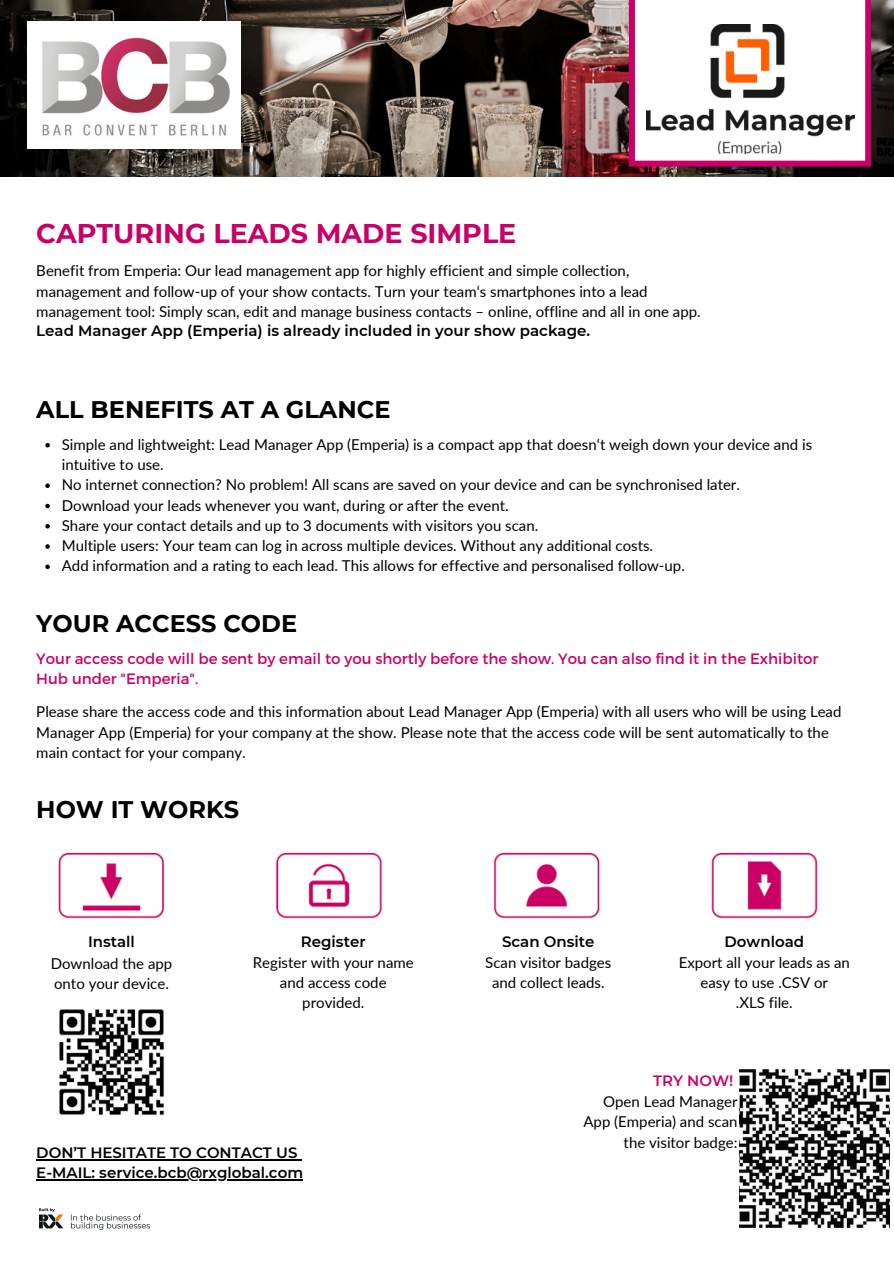
<style>
.page{position:relative;width:894px;height:1264px;background:#fff}
.page>*{position:absolute;margin:0;border:0;box-sizing:border-box;transform-origin:0 0}
.t1{font:700 27px "Montserrat";color:#c80067}
.t2{font:700 24px "Montserrat";color:#000}
.t3{font:15px/20.2px "Lato";color:#000}
.t4{font:600 15px "Montserrat";color:#000}
.t5{font:15px/20.2px "Montserrat";color:#c80067}
.t6{font:600 15px "Montserrat";color:#cd0067}
</style>
<div class="page">
<img style="left:39px;top:1208px;width:110px;height:21px">
<hr style="left:36px;top:1158px;width:261px;height:2px;background:#000">
<hr style="left:36px;top:1179px;width:267px;height:1px;background:#000">
<svg style="left:45px;top:443px;width:5px;height:4px"></svg>
<svg style="left:45px;top:483px;width:5px;height:5px"></svg>
<svg style="left:45px;top:504px;width:5px;height:4px"></svg>
<svg style="left:45px;top:524px;width:5px;height:4px"></svg>
<svg style="left:45px;top:544px;width:5px;height:5px"></svg>
<svg style="left:45px;top:564px;width:5px;height:5px"></svg>
<img style="left:739px;top:1069px;width:150px;height:159px">
<img style="left:58px;top:852px;width:760px;height:67px">
<img style="left:0;top:0;width:893px;height:177px">
<svg style="left:628px;top:0;width:242px;height:167px"></svg>
<img style="left:646px;top:24px;width:208px;height:129px">
<img style="left:28px;top:21px;width:212px;height:127px">
<img style="left:59px;top:1009px;width:106px;height:107px">
<p class="t1" style="left:36px;top:216px;width:481px">CAPTURING LEADS MADE SIMPLE</p>
<p class="t3" style="left:36px;top:260px;width:612px">Benefit from Emperia: Our lead management app for highly efficient and simple collection, management and follow-up of your show contacts. Turn your team‘s smartphones into a lead</p>
<h1 class="t3" style="left:36px;top:301px;width:665px">management tool: Simply scan, edit and manage business contacts – online, offline and all in one app.</h1>
<p class="t4" style="left:36px;top:321px;width:555px">Lead Manager App (Emperia) is already included in your show package.</p>
<p class="t2" style="left:36px;top:395px;width:355px">ALL BENEFITS AT A GLANCE</p>
<p class="t3" style="left:62px;top:434px;width:751px">Simple and lightweight: Lead Manager App (Emperia) is a compact app that doesn‘t weigh down your device and is intuitive to use.</p>
<p class="t3" style="left:62px;top:474px;width:679px">No internet connection? No problem! All scans are saved on your device and can be synchronised later.</p>
<p class="t3" style="left:62px;top:494px;width:448px">Download your leads whenever you want, during or after the event.</p>
<p class="t3" style="left:62px;top:515px;width:478px">Share your contact details and up to 3 documents with visitors you scan.</p>
<p class="t3" style="left:62px;top:535px;width:592px">Multiple users: Your team can log in across multiple devices. Without any additional costs.</p>
<p class="t3" style="left:62px;top:555px;width:624px">Add information and a rating to each lead. This allows for effective and personalised follow-up.</p>
<p class="t2" style="left:36px;top:608px;width:262px">YOUR ACCESS CODE</p>
<p class="t5" style="left:36px;top:647px;width:783px">Your access code will be sent by email to you shortly before the show. You can also find it in the Exhibitor<br>Hub under "Emperia".</p>
<p class="t3" style="left:36px;top:701px;width:806px">Please share the access code and this information about Lead Manager App (Emperia) with all users who will be using Lead<br>Manager App (Emperia) for your company at the show. Please note that the access code will be sent automatically to the main contact for your company.</p>
<p class="t2" style="left:36px;top:794px;width:204px">HOW IT WORKS</p>
<p class="t4" style="left:88px;top:932px;width:48px">Install</p>
<p class="t3" style="left:51px;top:952px;width:123px">Download the app</p>
<p class="t3" style="left:54px;top:973px;width:116px">onto your device.</p>
<p class="t4" style="left:301px;top:932px;width:66px">Register</p>
<p class="t3" style="left:253px;top:952px;width:162px">Register with your name</p>
<p class="t3" style="left:280px;top:972px;width:108px;text-align:center">and access code provided.</p>
<p class="t4" style="left:36px;top:1143px;width:262px">DON’T HESITATE TO CONTACT US</p>
<p class="t4" style="left:36px;top:1163px;width:268px">E-MAIL: service.bcb@rxglobal.com</p>
<h1 class="t4" style="left:502px;top:932px;width:94px">Scan Onsite</h1>
<p class="t3" style="left:485px;top:952px;width:128px">Scan visitor badges</p>
<p class="t3" style="left:492px;top:972px;width:114px">and collect leads.</p>
<p class="t4" style="left:724px;top:932px;width:81px">Download</p>
<p class="t3" style="left:678px;top:952px;width:173px">Export all your leads as an</p>
<p class="t3" style="left:700px;top:972px;width:129px">easy to use .CSV or</p>
<p class="t3" style="left:735px;top:992px;width:58px">.XLS file.</p>
<p class="t6" style="left:653px;top:1071px;width:82px">TRY NOW!</p>
<p class="t3" style="left:583px;top:1091px;width:155px;text-align:right">Open Lead Manager<br>App (Emperia) and scan the visitor badge:</p>
</div>
